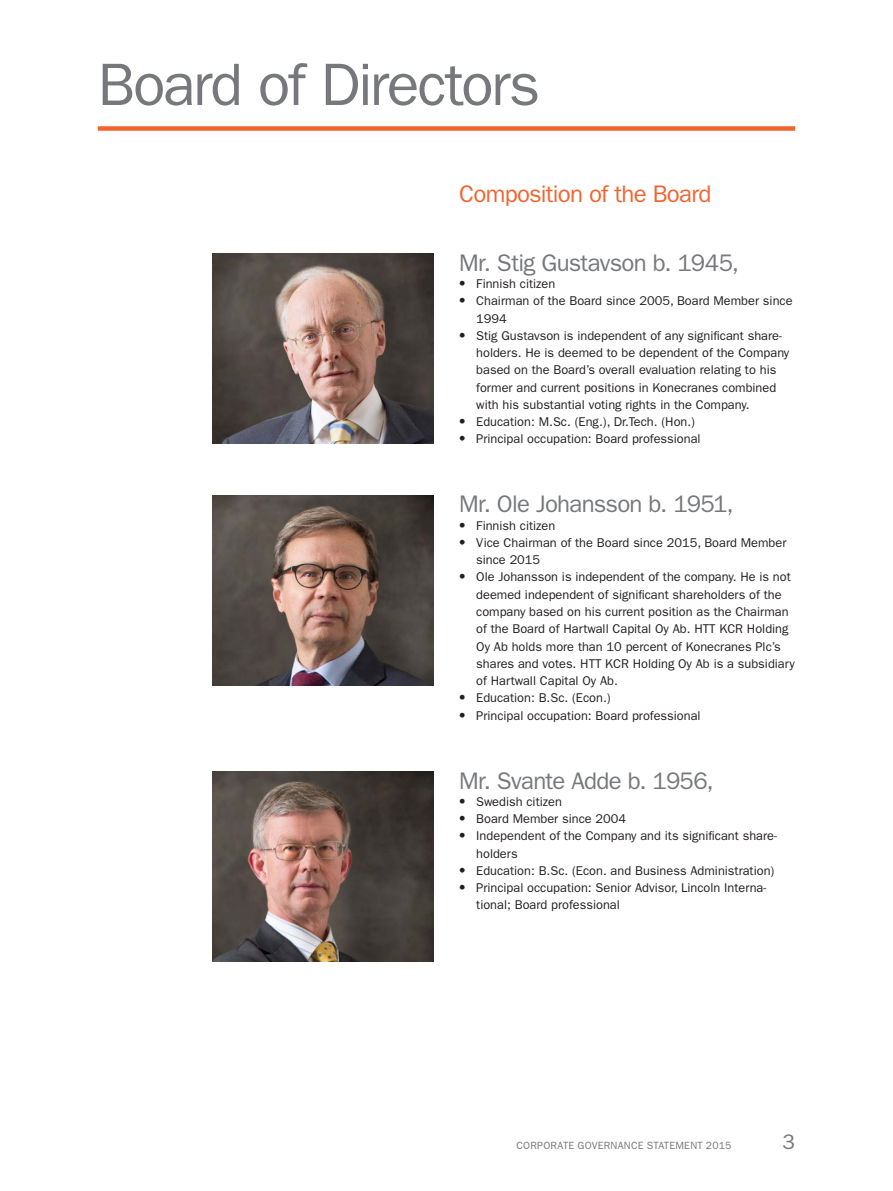
<style>
.page{position:relative;width:893px;height:1191px;background:#fff}
.page>*{position:absolute;margin:0;border:0;box-sizing:border-box;transform-origin:0 0}
.t1{font:60px "ITC Franklin Gothic Std";letter-spacing:-.035em;color:#76787b}
.t2{font:24px "ITC Franklin Gothic Std";letter-spacing:-.03em;color:#76787b}
.t3{font:24px "ITC Franklin Gothic Std";letter-spacing:-.03em;color:#f2642f}
.t4{font:21px "ITC Franklin Gothic Std";color:#76787b}
.t5{font:12.75px/17.2px "ITC Franklin Gothic Std";color:#231f20}
.t6{font:10.5px "ITC Franklin Gothic Std";letter-spacing:.02em;color:#76787b}
.s1{font-family:"Franklin Gothic Std"}
</style>
<div class="page">
<img style="left:213px;top:254px;width:221px;height:189px">
<img style="left:213px;top:495px;width:221px;height:190px">
<img style="left:213px;top:771px;width:221px;height:190px">
<div style="left:98px;top:126px;width:697px;height:5px;background:#f2642f"></div>
<p class="t1" style="left:98px;top:50px;width:444px">Board of Directors</p>
<p class="t3" style="left:459px;top:180px;width:254px">Composition of the Board</p>
<p class="t2" style="left:459px;top:249px;width:281px">Mr. Stig Gustavson b. 1945,</p>
<p class="t5" style="left:459px;top:275px;width:98px"><span class="s1">•</span> Finnish citizen</p>
<p class="t5" style="left:476px;top:292px;width:318px;text-indent:-17px"><span class="s1">•</span> Chairman of the Board since 2005, Board Member since<br>1994</p>
<p class="t5" style="left:476px;top:327px;width:315px;text-indent:-17px"><span class="s1">•</span> Stig Gustavson is independent of any significant share&shy;holders. He is deemed to be dependent of the Company based on the Board’s overall evaluation relating to his former and current positions in Konecranes combined with his substantial voting rights in the Company.</p>
<p class="t5" style="left:459px;top:413px;width:237px"><span class="s1">•</span> Education: M.Sc. (Eng.), Dr.Tech. (Hon.)</p>
<p class="t5" style="left:459px;top:430px;width:243px"><span class="s1">•</span> Principal occupation: Board professional</p>
<p class="t2" style="left:459px;top:490px;width:276px">Mr. Ole Johansson b. 1951,</p>
<p class="t5" style="left:459px;top:517px;width:98px"><span class="s1">•</span> Finnish citizen</p>
<p class="t5" style="left:476px;top:534px;width:312px;text-indent:-17px"><span class="s1">•</span> Vice Chairman of the Board since 2015, Board Member since 2015</p>
<p class="t5" style="left:476px;top:568px;width:320px;text-indent:-17px"><span class="s1">•</span> Ole Johansson is independent of the company. He is not deemed independent of significant shareholders of the company based on his current position as the Chairman of the Board of Hartwall Capital Oy Ab. HTT KCR Holding Oy Ab holds more than 10 percent of Konecranes Plc’s shares and votes. HTT KCR Holding Oy Ab is a subsidiary of Hartwall Capital Oy Ab.</p>
<p class="t5" style="left:459px;top:689px;width:153px"><span class="s1">•</span> Education: B.Sc. (Econ.)</p>
<p class="t5" style="left:459px;top:706px;width:243px"><span class="s1">•</span> Principal occupation: Board professional</p>
<p class="t2" style="left:459px;top:766px;width:256px">Mr. Svante Adde b. 1956,</p>
<p class="t5" style="left:459px;top:793px;width:104px"><span class="s1">•</span> Swedish citizen</p>
<p class="t5" style="left:459px;top:810px;width:168px"><span class="s1">•</span> Board Member since 2004</p>
<p class="t5" style="left:476px;top:827px;width:302px;text-indent:-17px"><span class="s1">•</span> Independent of the Company and its significant share&shy;holders</p>
<p class="t5" style="left:459px;top:862px;width:317px"><span class="s1">•</span> Education: B.Sc. (Econ. and Business Administration)</p>
<p class="t5" style="left:476px;top:879px;width:291px;text-indent:-17px"><span class="s1">•</span> Principal occupation: Senior Advisor, Lincoln Interna&shy;tional; Board professional</p>
<p class="t6" style="left:517px;top:1139px;width:216px">CORPORATE GOVERNANCE STATEMENT 2015</p>
<h3 class="t4" style="left:783px;top:1129px;width:14px">3</h3>
</div>
